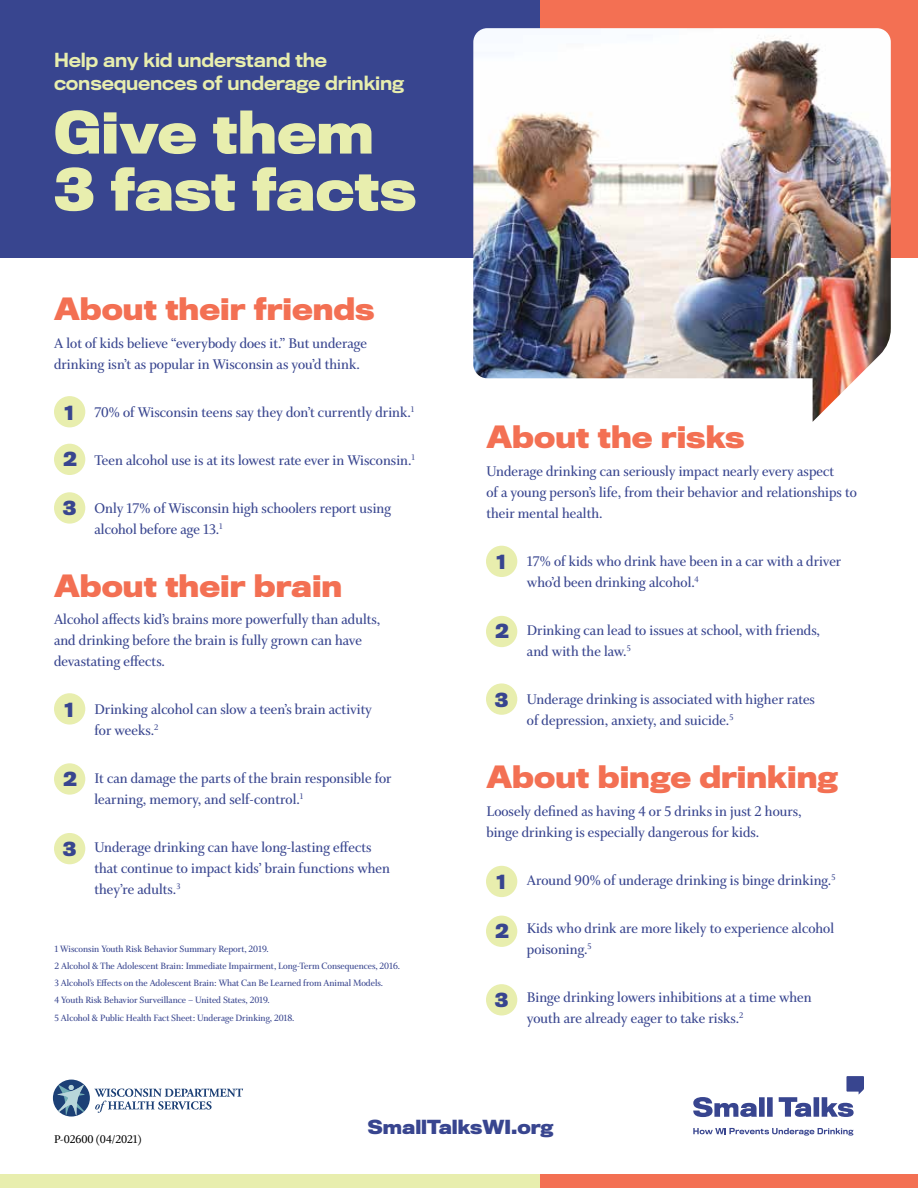
<style>
.page{position:relative;width:918px;height:1188px;background:#fff}
.page>*{position:absolute;margin:0;border:0;box-sizing:border-box;transform-origin:0 0}
.t1{font:700 54px/57px "Titling Gothic FB";color:#e8eeae}
.t2{font:700 28.5px "Titling Gothic FB";color:#f37053}
.t3{font:500 18px/22.5px "Titling Gothic FB";letter-spacing:-.01em;color:#e8eeae}
.t4{font:700 18px "Titling Gothic FB";color:#38458f}
.t5{font:600 15px/21px "Whitman Display";letter-spacing:.005em;color:#38458f}
.t6{font:600 12px "Whitman Display";color:#000}
.t7{font:600 9.75px/17.2px "Whitman Display";color:#38458f}
</style>
<div class="page">
<div style="left:0;top:0;width:540px;height:257px;background:#38458f"></div>
<div style="left:0;top:1174px;width:540px;height:14px;background:#e8eeae"></div>
<div style="left:540px;top:0;width:378px;height:257px;background:#f37053"></div>
<div style="left:540px;top:1174px;width:378px;height:14px;background:#f37053"></div>
<svg style="left:94px;top:1088px;width:149px;height:25px"></svg>
<div style="left:53px;top:1080px;width:37px;height:37px;background:#1c4076;border-radius:50%"></div>
<svg style="left:57px;top:1084px;width:28px;height:32px"></svg>
<div style="left:54px;top:396px;width:31px;height:31px;background:#e8eeae;border-radius:50%"></div>
<div style="left:54px;top:693px;width:31px;height:32px;background:#e8eeae;border-radius:50%"></div>
<div style="left:486px;top:546px;width:31px;height:31px;background:#e8eeae;border-radius:50%"></div>
<div style="left:486px;top:866px;width:31px;height:31px;background:#e8eeae;border-radius:50%"></div>
<div style="left:54px;top:444px;width:31px;height:31px;background:#e8eeae;border-radius:50%"></div>
<div style="left:54px;top:763px;width:31px;height:32px;background:#e8eeae;border-radius:50%"></div>
<div style="left:486px;top:616px;width:31px;height:31px;background:#e8eeae;border-radius:50%"></div>
<div style="left:486px;top:916px;width:31px;height:31px;background:#e8eeae;border-radius:50%"></div>
<div style="left:54px;top:492px;width:31px;height:32px;background:#e8eeae;border-radius:50%"></div>
<div style="left:54px;top:833px;width:31px;height:31px;background:#e8eeae;border-radius:50%"></div>
<div style="left:486px;top:683px;width:31px;height:32px;background:#e8eeae;border-radius:50%"></div>
<div style="left:486px;top:984px;width:31px;height:32px;background:#e8eeae;border-radius:50%"></div>
<img style="left:473px;top:28px;width:418px;height:394px">
<svg style="left:693px;top:1097px;width:80px;height:20px"></svg>
<svg style="left:779px;top:1076px;width:85px;height:41px"></svg>
<svg style="left:693px;top:1128px;width:160px;height:8px"></svg>
<p class="t3" style="left:54px;top:49px;width:351px">Help any kid understand the consequences of underage drinking</p>
<h1 class="t1" style="left:54px;top:103px;width:364px">Give them<br>3 fast facts</h1>
<h2 class="t2" style="left:54px;top:291px;width:322px">About their friends</h2>
<p class="t5" style="left:54px;top:332px;width:315px">A lot of kids believe “everybody does it.” But underage drinking isn’t as popular in Wisconsin as you’d think.</p>
<p class="t5" style="left:94px;top:401px;width:321px">70% of Wisconsin teens say they don’t currently drink.<sup>1</sup></p>
<p class="t5" style="left:94px;top:449px;width:322px">Teen alcohol use is at its lowest rate ever in Wisconsin.<sup>1</sup></p>
<p class="t5" style="left:94px;top:497px;width:298px">Only 17% of Wisconsin high schoolers report using alcohol before age 13.<sup>1</sup></p>
<h2 class="t2" style="left:54px;top:568px;width:290px">About their brain</h2>
<p class="t5" style="left:54px;top:609px;width:328px">Alcohol affects kid’s brains more powerfully than adults, and drinking before the brain is fully grown can have devastating effects.</p>
<p class="t5" style="left:94px;top:699px;width:279px">Drinking alcohol can slow a teen’s brain activity for weeks.<sup>2</sup></p>
<p class="t5" style="left:94px;top:768px;width:299px">It can damage the parts of the brain responsible for learning, memory, and self-control.<sup>1</sup></p>
<p class="t5" style="left:94px;top:837px;width:297px">Underage drinking can have long-lasting effects that continue to impact kids’ brain functions when they’re adults.<sup>3</sup></p>
<p class="t4" style="left:65px;top:401px;width:11px">1</p>
<p class="t4" style="left:64px;top:448px;width:15px">2</p>
<p class="t4" style="left:63px;top:497px;width:15px">3</p>
<p class="t4" style="left:65px;top:699px;width:11px">1</p>
<p class="t4" style="left:64px;top:768px;width:15px">2</p>
<p class="t4" style="left:63px;top:838px;width:15px">3</p>
<p class="t7" style="left:55px;top:940px;width:347px">1 Wisconsin Youth Risk Behavior Summary Report, 2019.<br>2 Alcohol &amp; The Adolescent Brain: Immediate Impairment, Long-Term Consequences, 2016.<br>3 Alcohol’s Effects on the Adolescent Brain: What Can Be Learned from Animal Models.<br>4 Youth Risk Behavior Surveillance – United States, 2019.<br>5 Alcohol &amp; Public Health Fact Sheet: Underage Drinking, 2018.</p>
<h2 class="t2" style="left:486px;top:419px;width:260px">About the risks</h2>
<p class="t5" style="left:486px;top:461px;width:372px">Underage drinking can seriously impact nearly every aspect<br>of a young person’s life, from their behavior and relationships to their mental health.</p>
<p class="t5" style="left:527px;top:551px;width:316px">17% of kids who drink have been in a car with a driver who’d been drinking alcohol.<sup>4</sup></p>
<p class="t5" style="left:527px;top:620px;width:295px">Drinking can lead to issues at school, with friends, and with the law.<sup>5</sup></p>
<p class="t5" style="left:527px;top:689px;width:290px">Underage drinking is associated with higher rates of depression, anxiety, and suicide.<sup>5</sup></p>
<h2 class="t2" style="left:486px;top:759px;width:353px">About binge drinking</h2>
<p class="t5" style="left:486px;top:801px;width:317px">Loosely defined as having 4 or 5 drinks in just 2 hours, binge drinking is especially dangerous for kids.</p>
<p class="t5" style="left:527px;top:870px;width:310px">Around 90% of underage drinking is binge drinking.<sup>5</sup></p>
<p class="t5" style="left:527px;top:918px;width:309px">Kids who drink are more likely to experience alcohol poisoning.<sup>5</sup></p>
<p class="t5" style="left:527px;top:987px;width:286px">Binge drinking lowers inhibitions at a time when youth are already eager to take risks.<sup>2</sup></p>
<p class="t4" style="left:497px;top:551px;width:11px">1</p>
<p class="t4" style="left:496px;top:620px;width:15px">2</p>
<p class="t4" style="left:495px;top:688px;width:15px">3</p>
<p class="t4" style="left:497px;top:871px;width:11px">1</p>
<p class="t4" style="left:496px;top:920px;width:15px">2</p>
<p class="t4" style="left:495px;top:989px;width:15px">3</p>
<p class="t6" style="left:54px;top:1132px;width:89px">P-02600 (04/2021)</p>
<p class="t4" style="left:368px;top:1116px;width:187px">SmallTalksWI.org</p>
</div>
